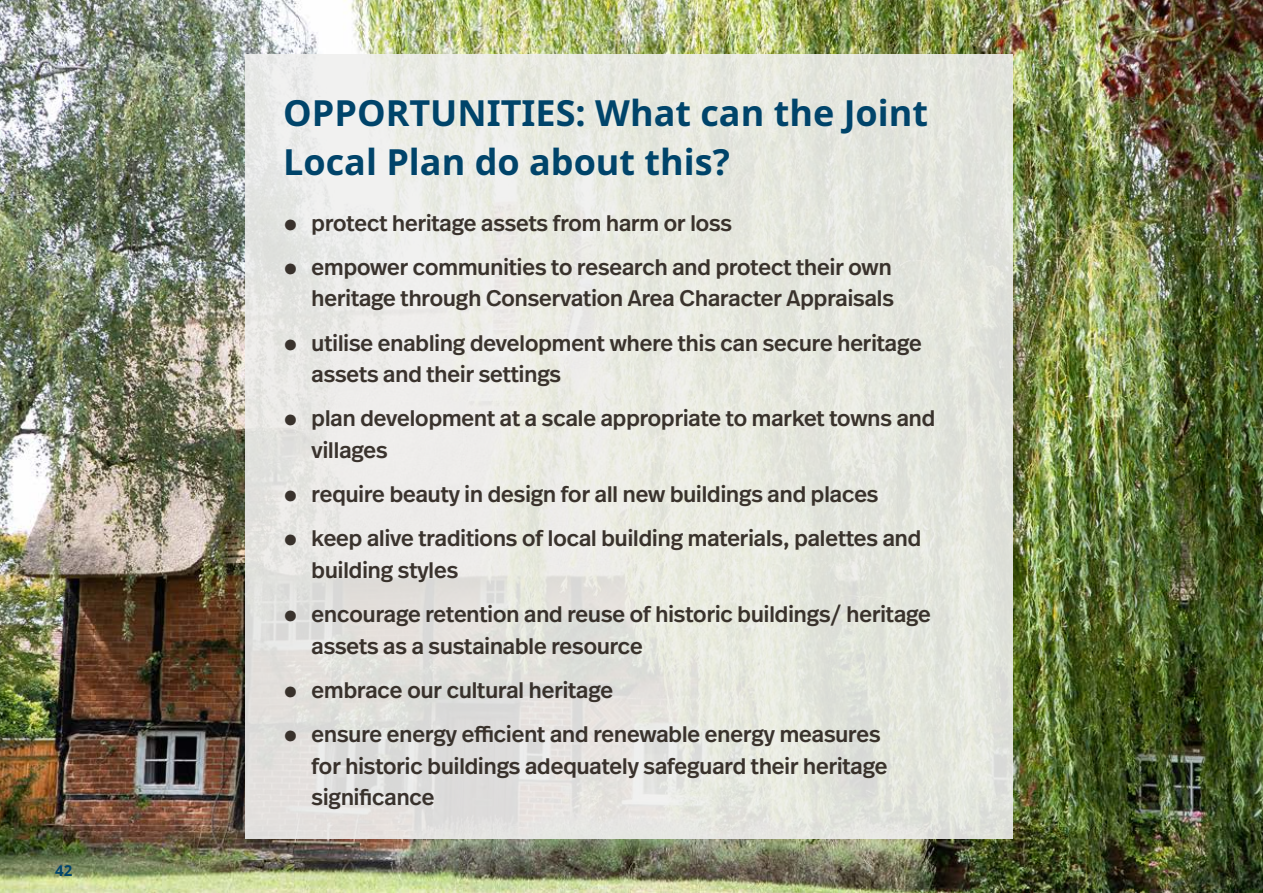
<style>
.page{position:relative;width:1263px;height:893px;background:#fff}
.page>*{position:absolute;margin:0;border:0;box-sizing:border-box;transform-origin:0 0}
.Title_and_headings{font:700 36px/49.5px "Noto Sans";color:#00446a}
.t1{font:500 22.5px/31.5px "Real Head Pro";color:#261e18}
.t2{font:700 15px "Noto Sans";color:#00446a}
</style>
<div class="page">
<img style="left:0;top:0;width:1263px;height:893px">
<div style="left:245px;top:54px;width:767px;height:785px;background:linear-gradient(to right,#e9e8e6,#e4e6dd)"></div>
<p class="t2" style="left:55px;top:860px;width:19px">42</p>
<h1 class="Title_and_headings" style="left:283px;top:89px;width:646px">OPPORTUNITIES: What can the Joint<br>Local Plan do about this?</h1>
<p class="t1" style="left:283px;top:206px;width:450px">● protect heritage assets from harm or loss</p>
<p class="t1" style="left:283px;top:251px;width:612px;text-align:right">● empower communities to research and protect their own heritage through Conservation Area Character Appraisals</p>
<p class="t1" style="left:312px;top:326px;width:611px;text-indent:-28px">● utilise enabling development where this can secure heritage assets and their settings</p>
<p class="t1" style="left:312px;top:402px;width:625px;text-indent:-28px">● plan development at a scale appropriate to market towns and villages</p>
<p class="t1" style="left:283px;top:478px;width:597px">● require beauty in design for all new buildings and places</p>
<p class="t1" style="left:312px;top:522px;width:611px;text-indent:-28px">● keep alive traditions of local building materials, palettes and building styles</p>
<p class="t1" style="left:312px;top:598px;width:621px;text-indent:-28px">● encourage retention and reuse of historic buildings/ heritage assets as a sustainable resource</p>
<p class="t1" style="left:283px;top:674px;width:331px">● embrace our cultural heritage</p>
<p class="t1" style="left:312px;top:718px;width:577px;text-indent:-28px">● ensure energy efficient and renewable energy measures for historic buildings adequately safeguard their heritage significance</p>
</div>
